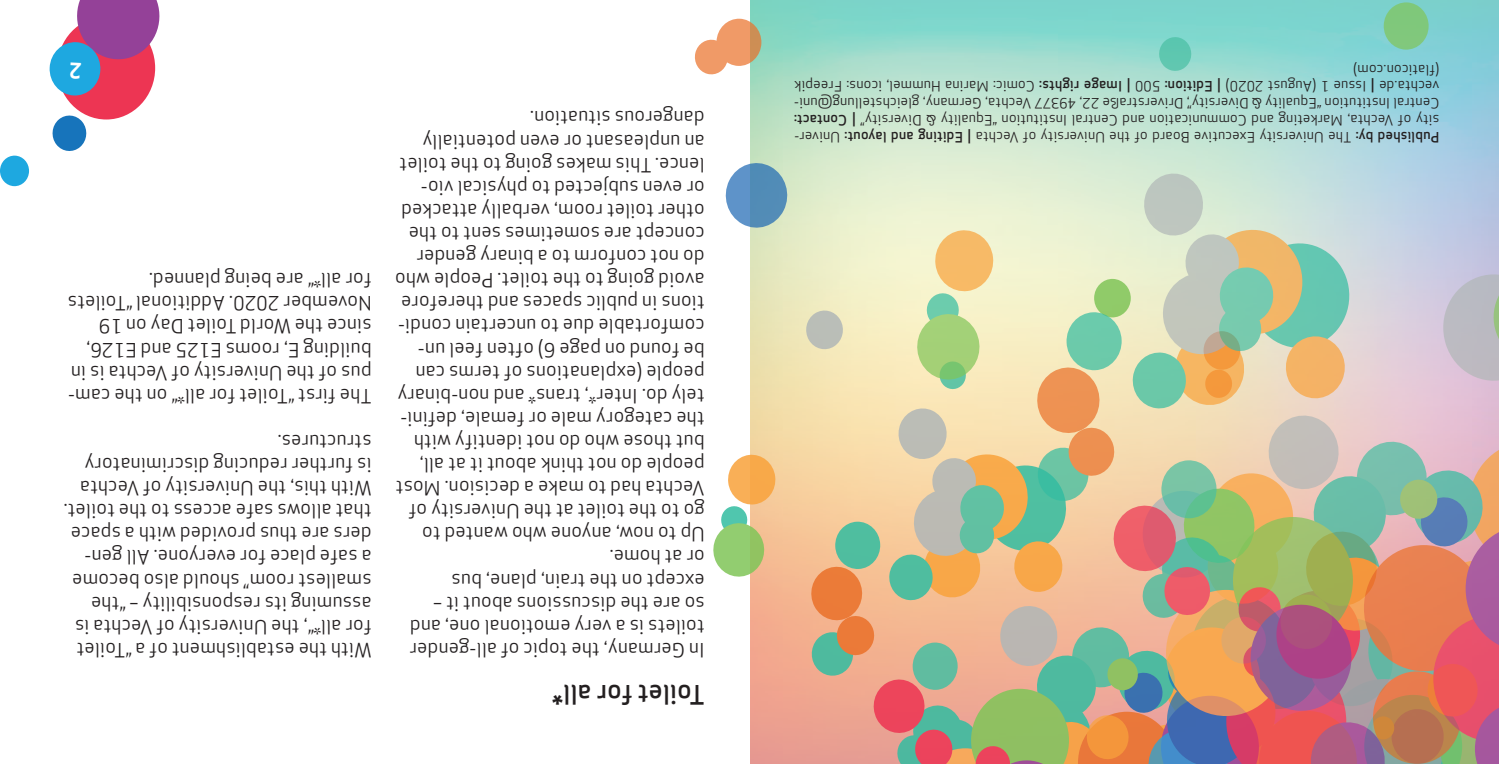
<style>
.page{position:relative;width:1499px;height:764px;background:#fff}
.page>*{position:absolute;margin:0;border:0;box-sizing:border-box;transform-origin:0 0}
.t1{font:500 26.25px "Apex Sans";color:#231f20}
.t2{font:19.25px/23.1px "Apex Sans";color:#231f20}
.t3{font:14px/16.8px "Apex Sans";color:#231f20;text-align:justify}
.s1{font-weight:500}
</style>
<div class="page">
<img style="left:750px;top:1px;width:748px;height:762px">
<svg style="left:713px;top:453px;width:63px;height:127px"></svg>
<svg style="left:1157px;top:35px;width:35px;height:38px"></svg>
<svg style="left:725px;top:158px;width:66px;height:74px;background:#8ab2c8"></svg>
<div style="left:1383px;top:2px;width:45px;height:48px;background:#80c87b;border-radius:50%"></div>
<svg style="left:694px;top:39px;width:35px;height:36px"></svg>
<svg style="left:716px;top:18px;width:45px;height:48px;background:#e99a66"></svg>
<svg style="left:803px;top:169px;width:695px;height:595px;background:#ccba9e"></svg>
<div style="left:0;top:155px;width:29px;height:31px;background:#1ea8e0;border-radius:50%"></div>
<svg style="left:52px;top:115px;width:35px;height:36px"></svg>
<div style="left:57px;top:16px;width:98px;height:104px;background:#ed3553;border-radius:50%"></div>
<svg style="left:49px;top:0;width:111px;height:96px"></svg>
<p class="t2" style="left:371px;top:409px;width:305px;rotate:-180deg">The first “Toilet for all*“ on the cam&shy;pus of the University of Vechta is in building E, rooms E125 and E126, since the World Toilet Day on 19<br>November 2020. Additional “Toilets for all*“ are being planned.</p>
<p class="t2" style="left:371px;top:663px;width:309px;rotate:-180deg">With the establishment of a “Toilet for all*“, the University of Vechta is assuming its responsibility – “the smallest room” should also become a safe place for everyone. All gen&shy;ders are thus provided with a space that allows safe access to the toilet.<br>With this, the University of Vechta is further reducing discriminatory structures.</p>
<p class="t2" style="left:704px;top:663px;width:311px;rotate:-180deg">In Germany, the topic of all-gender toilets is a very emotional one, and so are the discussions about it – except on the train, plane, bus<br>or at home.<br>Up to now, anyone who wanted to<br>go to the toilet at the University of<br>Vechta had to make a decision. Most people do not think about it at all, but those who do not identify with the category male or female, defini&shy;tely do. Inter*, trans* and non-binary people (explanations of terms can be found on page 6) often feel un&shy;comfortable due to uncertain condi&shy;tions in public spaces and therefore avoid going to the toilet. People who do not conform to a binary gender concept are sometimes sent to the other toilet room, verbally attacked or even subjected to physical vio&shy;lence. This makes going to the toilet an unpleasant or even potentially dangerous situation.</p>
<h1 class="t1" style="left:704px;top:717px;width:154px;rotate:-180deg">Toilet for all*</h1>
<p class="t3" style="left:1439px;top:79px;width:88px;rotate:-180deg">(flaticon.com)</p>
<p class="t3" style="left:1439px;top:147px;width:646px;rotate:-180deg"><span class="s1">Published by:</span> The University Executive Board of the University of Vechta <span class="s1">| Editing and layout:</span> Univer&shy;sity of Vechta, Marketing and Communication and Central Institution “Equality &amp; Diversity” <span class="s1">| Contact:<br></span>Central Institution “Equality &amp; Diversity”, Driverstraße 22, 49377 Vechta, Germany, gleichstellung@uni&shy;vechta.de <span class="s1">|</span> Issue 1 (August 2020) <span class="s1">| Edition:</span> 500 <span class="s1">| Image rights:</span> Comic: Marina Hummel, icons: Freepik</p>
</div>
